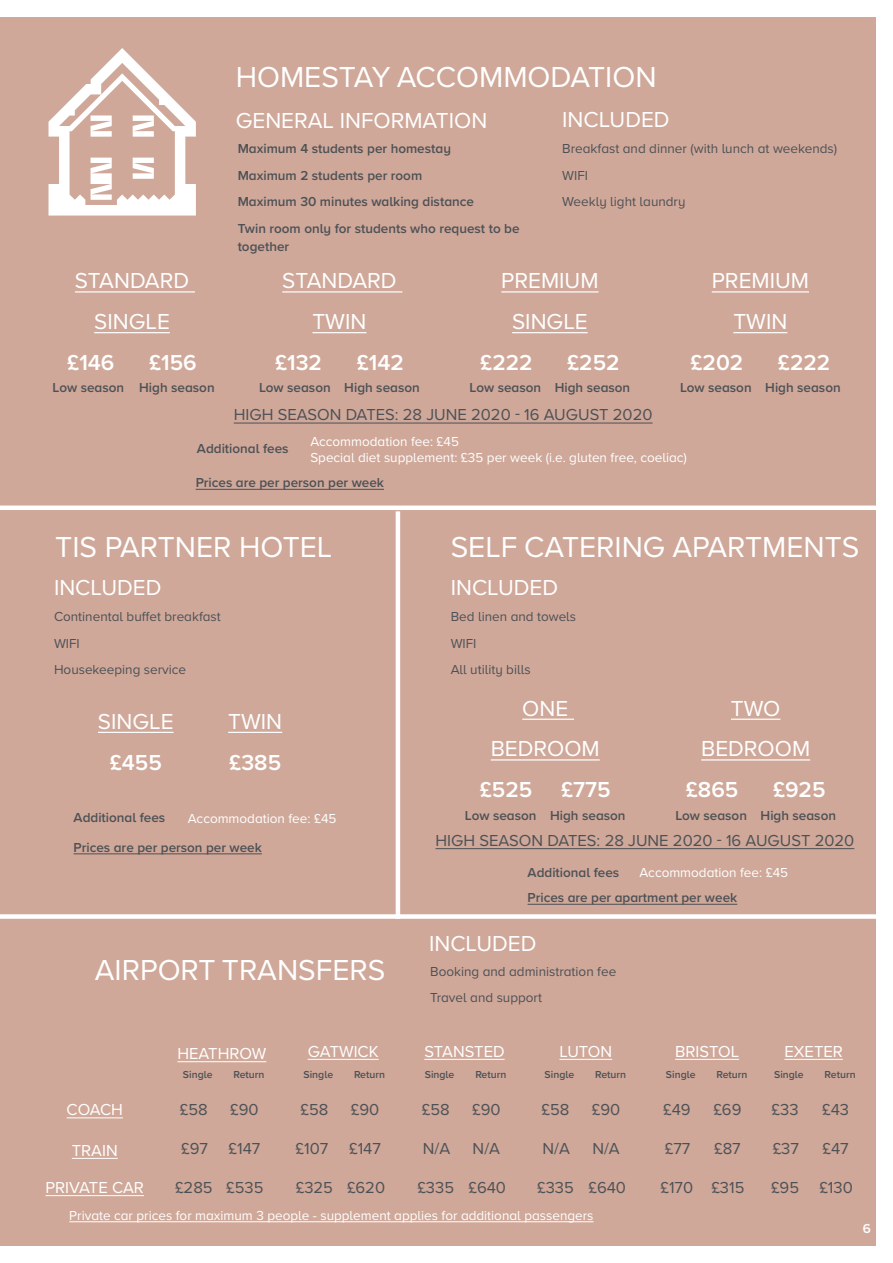
<style>
.page{position:relative;width:893px;height:1263px;background:#fff}
.page>*{position:absolute;margin:0;border:0;box-sizing:border-box;transform-origin:0 0}
.t1{font:30px "Proxima Nova A";color:#fff}
.t2{font:22.5px/40.8px "Proxima Nova A";color:#fff;text-align:center}
.t3{font:600 22.5px "Proxima Nova A";color:#fff}
.t4{font:16.5px "Proxima Nova A";color:#4d5156}
.t5{font:16.5px "Proxima Nova A";color:#fff}
.t6{font:600 13.5px/26.5px "Proxima Nova A";color:#4d5156}
.t7{font:13.5px/16.2px "Proxima Nova A";color:#fff}
.t8{font:13.5px/26.5px "Proxima Nova A";color:#4d5156}
.t9{font:600 13.5px "Proxima Nova A";color:#fff}
.t10{font:600 10.5px "Proxima Nova A";color:#4d5156}
</style>
<div class="page">
<div style="left:0;top:17px;width:876px;height:1229px;background:#cfa899"></div>
<hr style="left:75px;top:291px;width:120px;height:2px;background:#fff">
<hr style="left:94px;top:332px;width:76px;height:1px;background:#fff">
<hr style="left:282px;top:291px;width:120px;height:2px;background:#fff">
<hr style="left:312px;top:332px;width:54px;height:1px;background:#fff">
<hr style="left:501px;top:291px;width:97px;height:2px;background:#fff">
<hr style="left:512px;top:332px;width:76px;height:1px;background:#fff">
<hr style="left:712px;top:291px;width:97px;height:2px;background:#fff">
<hr style="left:733px;top:332px;width:54px;height:1px;background:#fff">
<hr style="left:234px;top:423px;width:418px;height:1px;background:#4d5156">
<hr style="left:98px;top:732px;width:76px;height:1px;background:#fff">
<hr style="left:228px;top:732px;width:54px;height:1px;background:#fff">
<hr style="left:522px;top:719px;width:52px;height:1px;background:#fff">
<hr style="left:491px;top:759px;width:109px;height:1px;background:#fff">
<hr style="left:731px;top:719px;width:49px;height:1px;background:#fff">
<hr style="left:701px;top:759px;width:109px;height:1px;background:#fff">
<hr style="left:436px;top:848px;width:418px;height:1px;background:#4d5156">
<div style="left:0;top:505px;width:879px;height:5px;background:#fff"></div>
<div style="left:0;top:914px;width:879px;height:5px;background:#fff"></div>
<hr style="left:396px;top:511px;width:4px;height:408px;background:#fff">
<hr style="left:177px;top:1061px;width:89px;height:1px;background:#fff">
<hr style="left:784px;top:1059px;width:59px;height:1px;background:#fff">
<hr style="left:675px;top:1059px;width:64px;height:1px;background:#fff">
<hr style="left:559px;top:1059px;width:53px;height:1px;background:#fff">
<hr style="left:424px;top:1059px;width:81px;height:1px;background:#fff">
<hr style="left:308px;top:1059px;width:71px;height:1px;background:#fff">
<hr style="left:46px;top:1195px;width:98px;height:1px;background:#fff">
<hr style="left:72px;top:1158px;width:46px;height:1px;background:#fff">
<hr style="left:67px;top:1117px;width:56px;height:1px;background:#fff">
<hr style="left:69px;top:1221px;width:524px;height:1px;background:#fff">
<hr style="left:196px;top:489px;width:188px;height:1px;background:#4d5156">
<hr style="left:74px;top:853px;width:188px;height:1px;background:#4d5156">
<hr style="left:527px;top:904px;width:210px;height:1px;background:#4d5156">
<h2 class="t2" style="left:75px;top:259px;width:116px">STANDARD<br>SINGLE</h2>
<h2 class="t3" style="left:67px;top:346px;width:49px">£146</h2>
<h2 class="t3" style="left:149px;top:346px;width:49px">£156</h2>
<h1 class="t1" style="left:236px;top:54px;width:422px">HOMESTAY ACCOMMODATION</h1>
<h2 class="t2" style="left:236px;top:99px;width:253px">GENERAL INFORMATION</h2>
<p class="t8" style="left:562px;top:135px;width:276px">Breakfast and dinner (with lunch at weekends)<br>WIFI<br>Weekly light laundry</p>
<h2 class="t2" style="left:562px;top:98px;width:109px">INCLUDED</h2>
<p class="t6" style="left:238px;top:135px;width:283px">Maximum 4 students per homestay<br>Maximum 2 students per room<br>Maximum 30 minutes walking distance<br>Twin room only for students who request to be</p>
<p class="t6" style="left:238px;top:233px;width:53px">together</p>
<h2 class="t2" style="left:282px;top:259px;width:116px">STANDARD<br>TWIN</h2>
<h2 class="t3" style="left:275px;top:346px;width:48px">£132</h2>
<h2 class="t3" style="left:357px;top:346px;width:49px">£142</h2>
<h2 class="t2" style="left:501px;top:259px;width:99px">PREMIUM<br>SINGLE</h2>
<h2 class="t3" style="left:480px;top:346px;width:54px">£222</h2>
<h2 class="t3" style="left:567px;top:346px;width:54px">£252</h2>
<h2 class="t2" style="left:712px;top:259px;width:99px">PREMIUM<br>TWIN</h2>
<h2 class="t3" style="left:691px;top:346px;width:54px">£202</h2>
<h2 class="t3" style="left:778px;top:346px;width:54px">£222</h2>
<p class="t6" style="left:53px;top:374px;width:164px">Low season High season</p>
<p class="t6" style="left:259px;top:374px;width:162px">Low season High season</p>
<p class="t6" style="left:470px;top:374px;width:162px">Low season High season</p>
<p class="t6" style="left:680px;top:374px;width:162px">Low season High season</p>
<p class="t4" style="left:234px;top:403px;width:420px">HIGH SEASON DATES: 28 JUNE 2020 - 16 AUGUST 2020</p>
<p class="t7" style="left:310px;top:433px;width:378px">Accommodation fee: £45<br>Special diet supplement: £35 per week (i.e. gluten free, coeliac)</p>
<p class="t6" style="left:197px;top:435px;width:93px">Additional fees</p>
<p class="t6" style="left:196px;top:469px;width:190px">Prices are per person per week</p>
<h1 class="t1" style="left:55px;top:524px;width:278px">TIS PARTNER HOTEL</h1>
<h2 class="t2" style="left:54px;top:566px;width:109px">INCLUDED</h2>
<p class="t8" style="left:54px;top:603px;width:168px">Continental buffet breakfast<br>WIFI<br>Housekeeping service</p>
<h2 class="t2" style="left:98px;top:700px;width:77px">SINGLE</h2>
<h2 class="t3" style="left:110px;top:745px;width:54px">£455</h2>
<h2 class="t2" style="left:228px;top:700px;width:55px">TWIN</h2>
<h2 class="t3" style="left:229px;top:745px;width:53px">£385</h2>
<p class="t6" style="left:74px;top:803px;width:93px">Additional fees</p>
<p class="t7" style="left:188px;top:809px;width:150px">Accommodation fee: £45</p>
<p class="t6" style="left:74px;top:834px;width:190px">Prices are per person per week</p>
<h1 class="t1" style="left:451px;top:524px;width:410px">SELF CATERING APARTMENTS</h1>
<h2 class="t2" style="left:451px;top:566px;width:109px">INCLUDED</h2>
<p class="t8" style="left:451px;top:603px;width:127px">Bed linen and towels<br>WIFI<br>All utility bills</p>
<h2 class="t2" style="left:491px;top:687px;width:111px">ONE<br>BEDROOM</h2>
<h2 class="t3" style="left:480px;top:773px;width:54px">£525</h2>
<h2 class="t3" style="left:561px;top:773px;width:51px">£775</h2>
<h2 class="t2" style="left:701px;top:687px;width:111px">TWO<br>BEDROOM</h2>
<h2 class="t3" style="left:686px;top:773px;width:54px">£865</h2>
<h2 class="t3" style="left:773px;top:773px;width:54px">£925</h2>
<p class="t6" style="left:465px;top:801px;width:162px">Low season High season</p>
<p class="t6" style="left:675px;top:801px;width:162px">Low season High season</p>
<p class="t4" style="left:436px;top:828px;width:420px">HIGH SEASON DATES: 28 JUNE 2020 - 16 AUGUST 2020</p>
<p class="t6" style="left:528px;top:859px;width:93px">Additional fees</p>
<p class="t7" style="left:639px;top:864px;width:150px">Accommodation fee: £45</p>
<p class="t6" style="left:527px;top:884px;width:211px">Prices are per apartment per week</p>
<h2 class="t2" style="left:429px;top:922px;width:109px">INCLUDED</h2>
<h1 class="t1" style="left:95px;top:948px;width:292px">AIRPORT TRANSFERS</h1>
<p class="t8" style="left:430px;top:957px;width:188px">Booking and administration fee<br>Travel and support</p>
<p class="t5" style="left:67px;top:1097px;width:58px">COACH</p>
<p class="t5" style="left:177px;top:1041px;width:90px">HEATHROW</p>
<p class="t5" style="left:308px;top:1039px;width:73px">GATWICK</p>
<p class="t5" style="left:424px;top:1039px;width:82px">STANSTED</p>
<p class="t5" style="left:559px;top:1039px;width:54px">LUTON</p>
<p class="t5" style="left:675px;top:1039px;width:65px">BRISTOL</p>
<p class="t5" style="left:784px;top:1039px;width:60px">EXETER</p>
<p class="t10" style="left:183px;top:1066px;width:31px">Single</p>
<p class="t10" style="left:233px;top:1066px;width:33px">Return</p>
<p class="t4" style="left:180px;top:1097px;width:29px">£58</p>
<p class="t4" style="left:230px;top:1097px;width:30px">£90</p>
<p class="t10" style="left:304px;top:1066px;width:31px">Single</p>
<p class="t10" style="left:354px;top:1066px;width:33px">Return</p>
<p class="t4" style="left:300px;top:1097px;width:29px">£58</p>
<p class="t4" style="left:351px;top:1097px;width:30px">£90</p>
<p class="t10" style="left:425px;top:1066px;width:31px">Single</p>
<p class="t10" style="left:475px;top:1066px;width:33px">Return</p>
<p class="t4" style="left:422px;top:1097px;width:29px">£58</p>
<p class="t4" style="left:472px;top:1097px;width:30px">£90</p>
<p class="t10" style="left:545px;top:1066px;width:31px">Single</p>
<p class="t10" style="left:595px;top:1066px;width:33px">Return</p>
<p class="t4" style="left:542px;top:1097px;width:29px">£58</p>
<p class="t4" style="left:592px;top:1097px;width:30px">£90</p>
<p class="t10" style="left:666px;top:1066px;width:31px">Single</p>
<p class="t10" style="left:716px;top:1066px;width:33px">Return</p>
<p class="t4" style="left:663px;top:1097px;width:29px">£49</p>
<p class="t4" style="left:713px;top:1097px;width:30px">£69</p>
<p class="t10" style="left:774px;top:1066px;width:31px">Single</p>
<p class="t10" style="left:825px;top:1066px;width:33px">Return</p>
<p class="t4" style="left:772px;top:1097px;width:28px">£33</p>
<p class="t4" style="left:822px;top:1097px;width:28px">£43</p>
<p class="t5" style="left:72px;top:1138px;width:47px">TRAIN</p>
<p class="t4" style="left:181px;top:1136px;width:81px">£97 £147</p>
<p class="t4" style="left:296px;top:1136px;width:34px">£107</p>
<p class="t4" style="left:349px;top:1136px;width:33px">£147</p>
<p class="t4" style="left:423px;top:1136px;width:29px">N/A</p>
<p class="t4" style="left:473px;top:1136px;width:29px">N/A</p>
<p class="t4" style="left:543px;top:1136px;width:29px">N/A</p>
<p class="t4" style="left:592px;top:1136px;width:29px">N/A</p>
<p class="t4" style="left:665px;top:1136px;width:27px">£77</p>
<p class="t4" style="left:714px;top:1136px;width:28px">£87</p>
<p class="t4" style="left:773px;top:1136px;width:28px">£37</p>
<p class="t4" style="left:822px;top:1136px;width:28px">£47</p>
<p class="t5" style="left:46px;top:1175px;width:100px">PRIVATE CAR</p>
<p class="t4" style="left:175px;top:1175px;width:90px">£285 £535</p>
<p class="t4" style="left:296px;top:1175px;width:91px">£325 £620</p>
<p class="t4" style="left:417px;top:1175px;width:90px">£335 £640</p>
<p class="t4" style="left:537px;top:1175px;width:90px">£335 £640</p>
<p class="t4" style="left:660px;top:1175px;width:85px">£170 £315</p>
<p class="t4" style="left:771px;top:1175px;width:83px">£95 £130</p>
<p class="t7" style="left:69px;top:1206px;width:526px">Private car prices for maximum 3 people - supplement applies for additional passengers</p>
<p class="t9" style="left:863px;top:1218px;width:10px">6</p>
</div>
